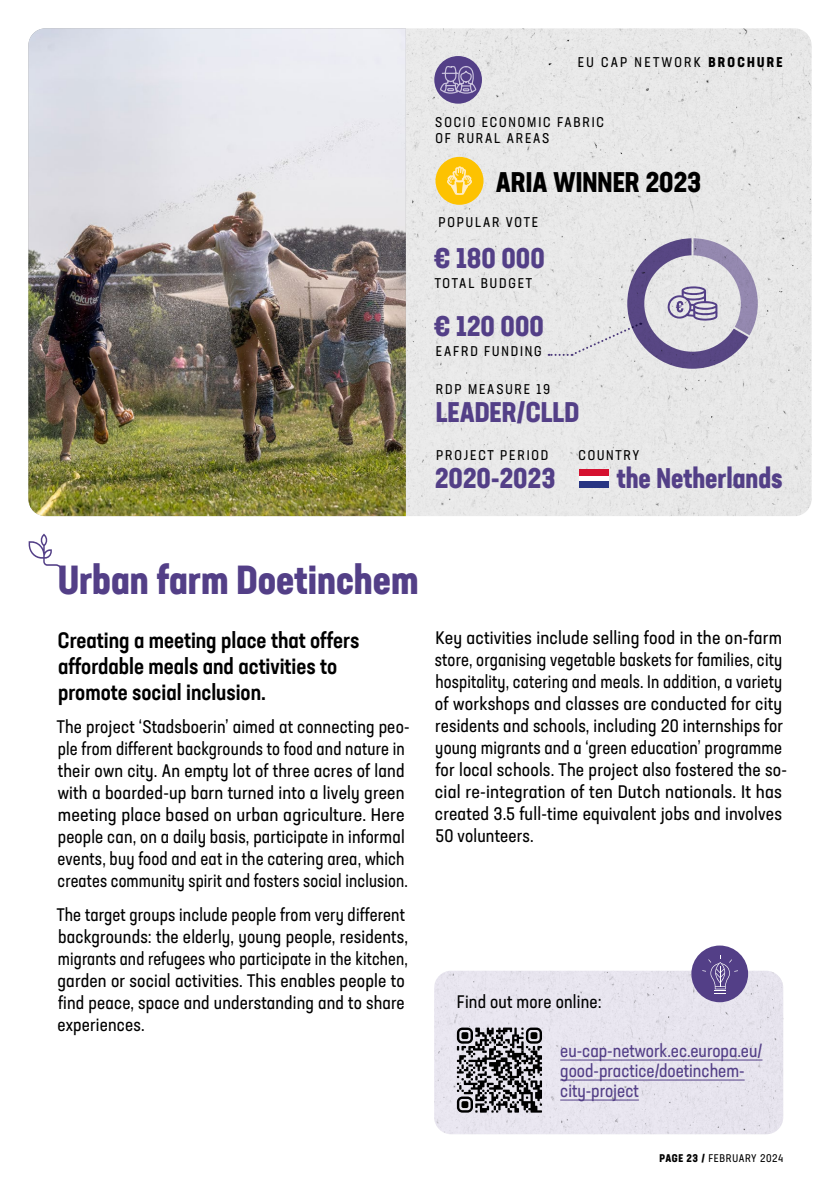
<style>
.page{position:relative;width:840px;height:1191px;background:#fff}
.page>*{position:absolute;margin:0;border:0;box-sizing:border-box;transform-origin:0 0}
.t1{font:700 condensed 40px "Neusa Next Std";color:#533f87}
.t2{font:700 condensed 28px "Neusa Next Std";color:#533f87}
.t3{font:700 condensed 28px "Neusa Next Std";color:#000}
.t4{font:500 condensed 22px/26px "Neusa Next Std";color:#000}
.t5{font:condensed 18px/22px "Neusa Next Std";letter-spacing:.01em;color:#000}
.t6{font:condensed 18px/22px "Neusa Next Std";letter-spacing:.01em;color:#000;scale:1.04 1}
.t7{font:condensed 18px/20px "Neusa Next Std";color:#533f87}
.t8{font:condensed 14px/16px "Neusa Next Std";letter-spacing:.13em;color:#000}
.t9{font:condensed 14px "Neusa Next Std";letter-spacing:.16em;color:#000}
.t10{font:condensed 11px "Neusa Next Std";letter-spacing:.055em;color:#000}
.s1{font-weight:700}
</style>
<div class="page">
<div style="left:434px;top:970px;width:348px;height:164px;background:#e7e4ee"></div>
<div style="left:405px;top:28px;width:406px;height:488px;background:#e8e8e8"></div>
<img style="left:28px;top:28px;width:377px;height:488px">
<svg style="left:29px;top:533px;width:33px;height:39px"></svg>
<hr style="left:560px;top:1059px;width:202px;height:1px;background:#533f87">
<hr style="left:560px;top:1079px;width:184px;height:1px;background:#533f87">
<hr style="left:560px;top:1099px;width:78px;height:1px;background:#533f87">
<div style="left:691px;top:945px;width:56px;height:57px;background:#533f87;border-radius:50%"></div>
<svg style="left:702px;top:955px;width:35px;height:36px"></svg>
<div style="left:435px;top:157px;width:48px;height:48px;background:#fdc201;border-radius:50%"></div>
<svg style="left:446px;top:166px;width:26px;height:36px"></svg>
<div style="left:434px;top:56px;width:47px;height:48px;background:#533f87;border-radius:50%"></div>
<svg style="left:439px;top:65px;width:37px;height:29px"></svg>
<svg style="left:456px;top:1027px;width:85px;height:85px;background:#77767b"></svg>
<div style="left:579px;top:475px;width:29px;height:7px;background:#fff"></div>
<div style="left:579px;top:482px;width:29px;height:6px;background:#283583"></div>
<div style="left:579px;top:469px;width:29px;height:6px;background:#d51130"></div>
<svg style="left:548px;top:233px;width:215px;height:141px;background:#cac7d3"></svg>
<p class="t9" style="left:577px;top:54px;width:206px">EU CAP NETWORK <span class="s1">BROCHURE</span></p>
<p class="t8" style="left:435px;top:114px;width:170px">SOCIO ECONOMIC FABRIC<br>OF RURAL AREAS</p>
<h2 class="t3" style="left:495px;top:164px;width:207px">ARIA WINNER 2023</h2>
<p class="t8" style="left:438px;top:214px;width:101px">POPULAR VOTE</p>
<h2 class="t2" style="left:434px;top:241px;width:112px">€ 180 000</h2>
<p class="t8" style="left:434px;top:275px;width:99px">TOTAL BUDGET</p>
<h2 class="t2" style="left:434px;top:308px;width:111px">€ 120 000</h2>
<p class="t8" style="left:435px;top:342px;width:107px">EAFRD FUNDING</p>
<p class="t8" style="left:435px;top:381px;width:116px">RDP MEASURE 19</p>
<h2 class="t2" style="left:435px;top:394px;width:145px">LEADER/CLLD</h2>
<p class="t8" style="left:436px;top:447px;width:114px">PROJECT PERIOD</p>
<h2 class="t2" style="left:434px;top:460px;width:122px">2020-2023</h2>
<p class="t8" style="left:578px;top:447px;width:62px">COUNTRY</p>
<h2 class="t2" style="left:616px;top:460px;width:167px">the Netherlands</h2>
<h1 class="t1" style="left:58px;top:554px;width:361px">Urban farm Doetinchem</h1>
<p class="t4" style="left:58px;top:627px;width:303px">Creating a meeting place that offers affordable meals and activities to promote social inclusion.</p>
<p class="t5" style="left:57px;top:716px;width:354px">The project ‘Stadsboerin’ aimed at connecting peo&shy;ple from different backgrounds to food and nature in their own city. An empty lot of three acres of land with a boarded-up barn turned into a lively green meeting place based on urban agriculture. Here people can, on a daily basis, participate in informal events, buy food and eat in the catering area, which creates community spirit and fosters social inclusion.</p>
<p class="t5" style="left:57px;top:903px;width:352px">The target groups include people from very different backgrounds: the elderly, young people, residents, migrants and refugees who participate in the kitchen, garden or social activities. This enables people to find peace, space and understanding and to share experiences.</p>
<p class="t6" style="left:434px;top:626px;width:340px">Key activities include selling food in the on-farm store, organising vegetable baskets for families, city hospitality, catering and meals. In addition, a variety of workshops and classes are conducted for city residents and schools, including 20 internships for young migrants and a ‘green education’ programme for local schools. The project also fostered the so&shy;cial re-integration of ten Dutch nationals. It has created 3.5 full-time equivalent jobs and involves 50 volunteers.</p>
<p class="t5" style="left:456px;top:990px;width:146px">Find out more online:</p>
<p class="t7" style="left:560px;top:1040px;width:204px">eu-cap-network.ec.europa.eu/ good-practice/doetinchem&shy;city-project</p>
<p class="t10" style="left:659px;top:1151px;width:125px"><span class="s1">PAGE 23 /</span> FEBRUARY 2024</p>
</div>
